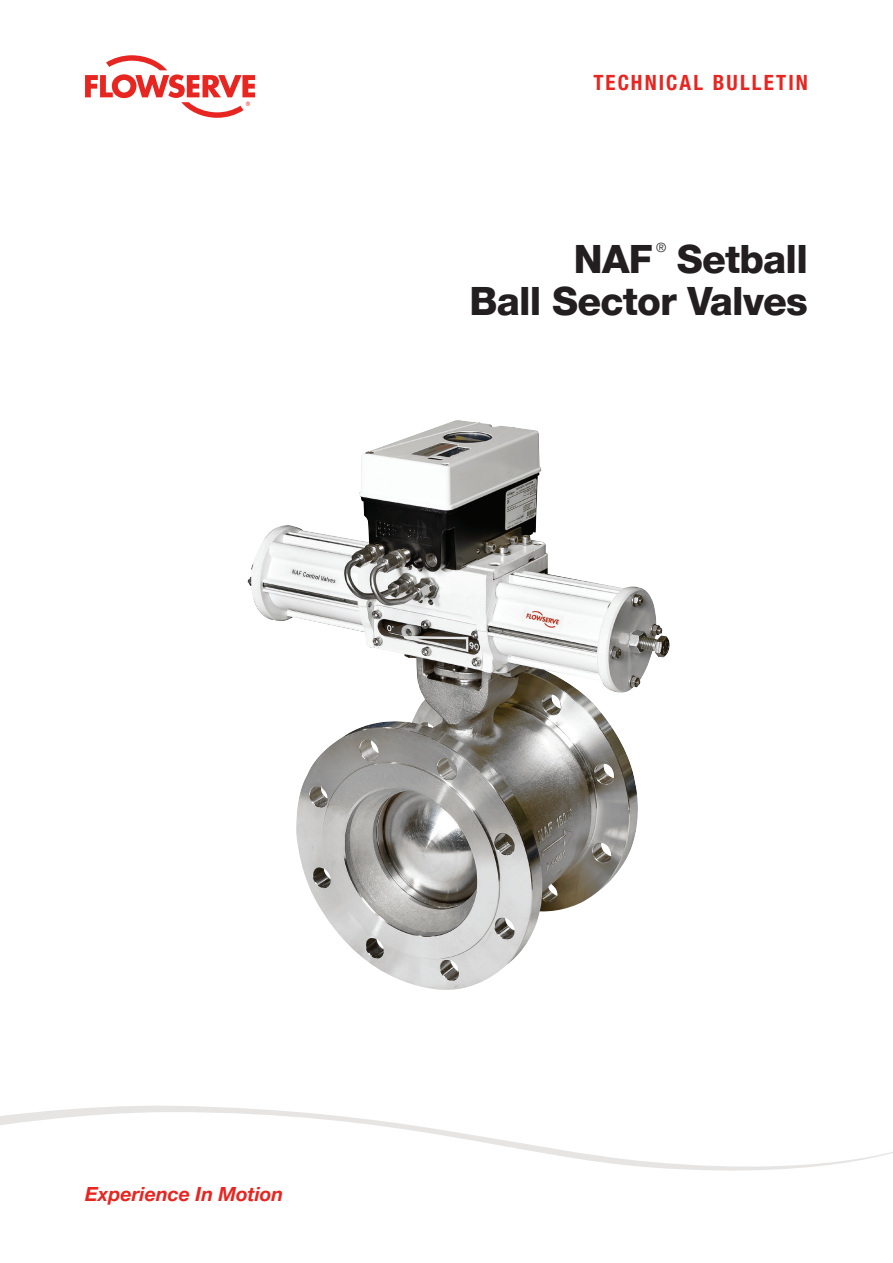
<style>
.page{position:relative;width:893px;height:1263px;background:#fff}
.page>*{position:absolute;margin:0;border:0;box-sizing:border-box;transform-origin:0 0}
.t1{font:800 39px/42px "Helvetica Neue LT Pro";letter-spacing:-.02em;color:#231f20;text-align:right}
.t2{font:700 condensed 21px "Helvetica Neue LT Pro";letter-spacing:.1em;color:#e72621}
.t3{font:italic 700 19.5px "Helvetica Neue LT Pro";color:#e72621}
.t4{font:300 12.75px "Helvetica Neue LT Pro";color:#231f20}
</style>
<div class="page">
<svg style="left:42px;top:1105px;width:250px;height:7px;fill:#e7e5e3"></svg>
<svg style="left:0;top:1112px;width:893px;height:59px"></svg>
<svg style="left:85px;top:55px;width:170px;height:63px"></svg>
<img style="left:248px;top:420px;width:422px;height:570px">
<p class="t2" style="left:593px;top:70px;width:216px">TECHNICAL BULLETIN</p>
<p class="t1" style="left:574px;top:238px;width:80px">NAF</p>
<p class="t4" style="left:656px;top:240px;width:12px">®</p>
<p class="t1" style="left:469px;top:238px;width:340px">Setball<br>Ball Sector Valves</p>
<p class="t3" style="left:85px;top:1182px;width:200px">Experience In Motion</p>
</div>
